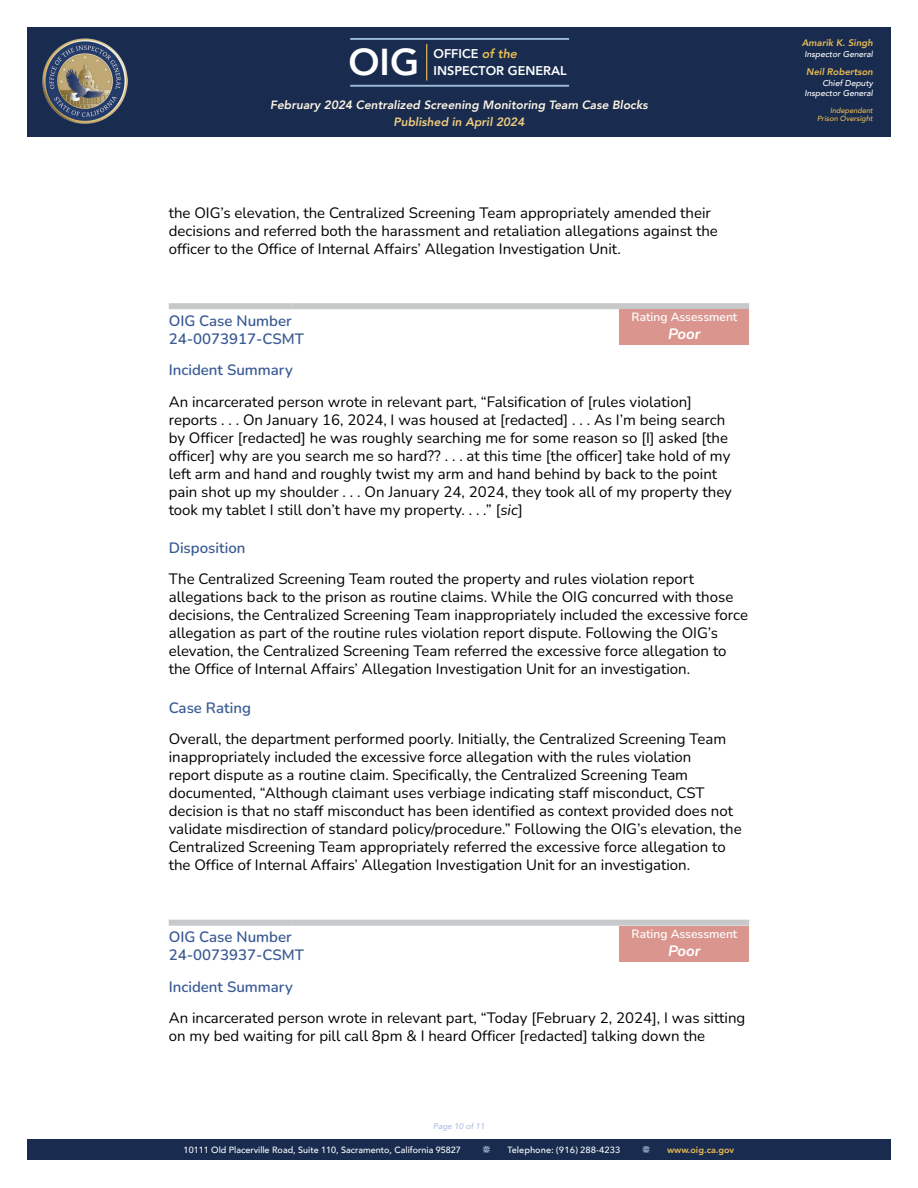
<style>
.page{position:relative;width:918px;height:1188px;background:#fff}
.page>*{position:absolute;margin:0;border:0;box-sizing:border-box;transform-origin:0 0}
.t1{font:800 37.35px "Avenir";color:#fff}
.t2{font:200 15px/18px "Nunito";color:#000}
.t3{font:200 15px/18px "Nunito";color:#395a94}
.t4{font:italic 200 15px "Nunito";color:#fff}
.t5{font:800 12.6px/16.8px "Avenir";color:#fff}
.t6{font:italic 800 12px "Avenir";color:#fdf4e4}
.t7{font:200 12px "Nunito";color:#fff}
.t8{font:italic 800 12px "Avenir";color:#f0cc7e}
.t9{font:italic 800 9.45px "Avenir";color:#e8bc52}
.t10{font:500 9px "Avenir";color:#fff}
.t11{font:500 9px "Avenir Next";color:#fff}
.t12{font:800 9px "Avenir";color:#e9bc51}
.t13{font:italic 500 8.4px/10.2px "Avenir";color:#fff;text-align:right}
.t14{font:italic 8.25px "Avenir";color:#a5b6de}
.t15{font:italic 500 7.35px/8.9px "Avenir";color:#e8bc52;text-align:right}
.s1{font-style:italic;color:#e8bc52}
.s2{font-style:italic}
</style>
<div class="page">
<div style="left:27px;top:1140px;width:864px;height:20px;background:#192c4f"></div>
<div style="left:27px;top:27px;width:864px;height:109px;background:#192c4f"></div>
<hr style="left:426px;top:44px;width:1px;height:36px;background:#e4b952">
<hr style="left:350px;top:85px;width:219px;height:2px;background:#c2e1ff">
<hr style="left:350px;top:38px;width:219px;height:2px;background:#c0e0ff">
<img style="left:42px;top:39px;width:85px;height:85px">
<div style="left:169px;top:303px;width:123px;height:6px;background:#c7c8ca"></div>
<div style="left:292px;top:303px;width:457px;height:6px;background:#c7c8ca"></div>
<div style="left:169px;top:920px;width:123px;height:6px;background:#c7c8ca"></div>
<div style="left:292px;top:920px;width:457px;height:6px;background:#c7c8ca"></div>
<div style="left:620px;top:309px;width:129px;height:36px;background:#da968e"></div>
<div style="left:620px;top:926px;width:129px;height:35px;background:#da968e"></div>
<h1 class="t1" style="left:348px;top:33px;width:72px">OIG</h1>
<p class="t5" style="left:434px;top:45px;width:135px">OFFICE <span class="s1">of the<br></span>INSPECTOR GENERAL</p>
<p class="t6" style="left:270px;top:97px;width:379px">February 2024 Centralized Screening Monitoring Team Case Blocks</p>
<p class="t8" style="left:394px;top:115px;width:132px">Published in April 2024</p>
<p class="t2" style="left:169px;top:203px;width:551px">the OIG’s elevation, the Centralized Screening Team appropriately amended their decisions and referred both the harassment and retaliation allegations against the officer to the Office of Internal Affairs’ Allegation Investigation Unit.</p>
<p class="t7" style="left:632px;top:309px;width:107px">Rating Assessment</p>
<p class="t4" style="left:668px;top:324px;width:34px">Poor</p>
<p class="t3" style="left:169px;top:311px;width:137px">OIG Case Number<br>24-0073917-CSMT</p>
<p class="t3" style="left:169px;top:360px;width:126px">Incident Summary</p>
<p class="t2" style="left:169px;top:392px;width:565px">An incarcerated person wrote in relevant part, “Falsification of [rules violation] reports . . . On January 16, 2024, I was housed at [redacted] . . . As I’m being search by Officer [redacted] he was roughly searching me for some reason so [I] asked [the officer] why are you search me so hard?? . . . at this time [the officer] take hold of my left arm and hand and roughly twist my arm and hand behind by back to the point pain shot up my shoulder . . . On January 24, 2024, they took all of my property they took my tablet I still don’t have my property. . . .” [<span class="s2">sic</span>]</p>
<p class="t3" style="left:169px;top:538px;width:78px">Disposition</p>
<p class="t2" style="left:169px;top:570px;width:581px">The Centralized Screening Team routed the property and rules violation report allegations back to the prison as routine claims. While the OIG concurred with those decisions, the Centralized Screening Team inappropriately included the excessive force allegation as part of the routine rules violation report dispute. Following the OIG’s elevation, the Centralized Screening Team referred the excessive force allegation to the Office of Internal Affairs’ Allegation Investigation Unit for an investigation.</p>
<p class="t3" style="left:169px;top:698px;width:84px">Case Rating</p>
<p class="t2" style="left:169px;top:729px;width:574px">Overall, the department performed poorly. Initially, the Centralized Screening Team inappropriately included the excessive force allegation with the rules violation<br>report dispute as a routine claim. Specifically, the Centralized Screening Team documented, “Although claimant uses verbiage indicating staff misconduct, CST decision is that no staff misconduct has been identified as context provided does not validate misdirection of standard policy/procedure.” Following the OIG’s elevation, the Centralized Screening Team appropriately referred the excessive force allegation to the Office of Internal Affairs’ Allegation Investigation Unit for an investigation.</p>
<p class="t7" style="left:632px;top:925px;width:107px">Rating Assessment</p>
<p class="t4" style="left:668px;top:940px;width:34px">Poor</p>
<p class="t3" style="left:169px;top:927px;width:137px">OIG Case Number<br>24-0073937-CSMT</p>
<p class="t3" style="left:169px;top:977px;width:126px">Incident Summary</p>
<p class="t2" style="left:169px;top:1008px;width:578px">An incarcerated person wrote in relevant part, “Today [February 2, 2024], I was sitting on my bed waiting for pill call 8pm &amp; I heard Officer [redacted] talking down the</p>
<p class="t14" style="left:433px;top:1121px;width:53px">Page 10 of 11</p>
<p class="t10" style="left:184px;top:1142px;width:279px">10111 Old Placerville Road, Suite 110, Sacramento, California 95827</p>
<p class="t11" style="left:507px;top:1142px;width:115px">Telephone: (916) 288-4233</p>
<p class="t12" style="left:667px;top:1142px;width:69px">www.oig.ca.gov</p>
<p class="t9" style="left:802px;top:37px;width:73px">Amarik K. Singh</p>
<p class="t13" style="left:805px;top:49px;width:70px">Inspector General</p>
<p class="t9" style="left:806px;top:66px;width:68px">Neil Robertson</p>
<p class="t13" style="left:805px;top:78px;width:70px">Chief Deputy<br>Inspector General</p>
<p class="t15" style="left:817px;top:106px;width:57px">Independent<br>Prison Oversight</p>
</div>
